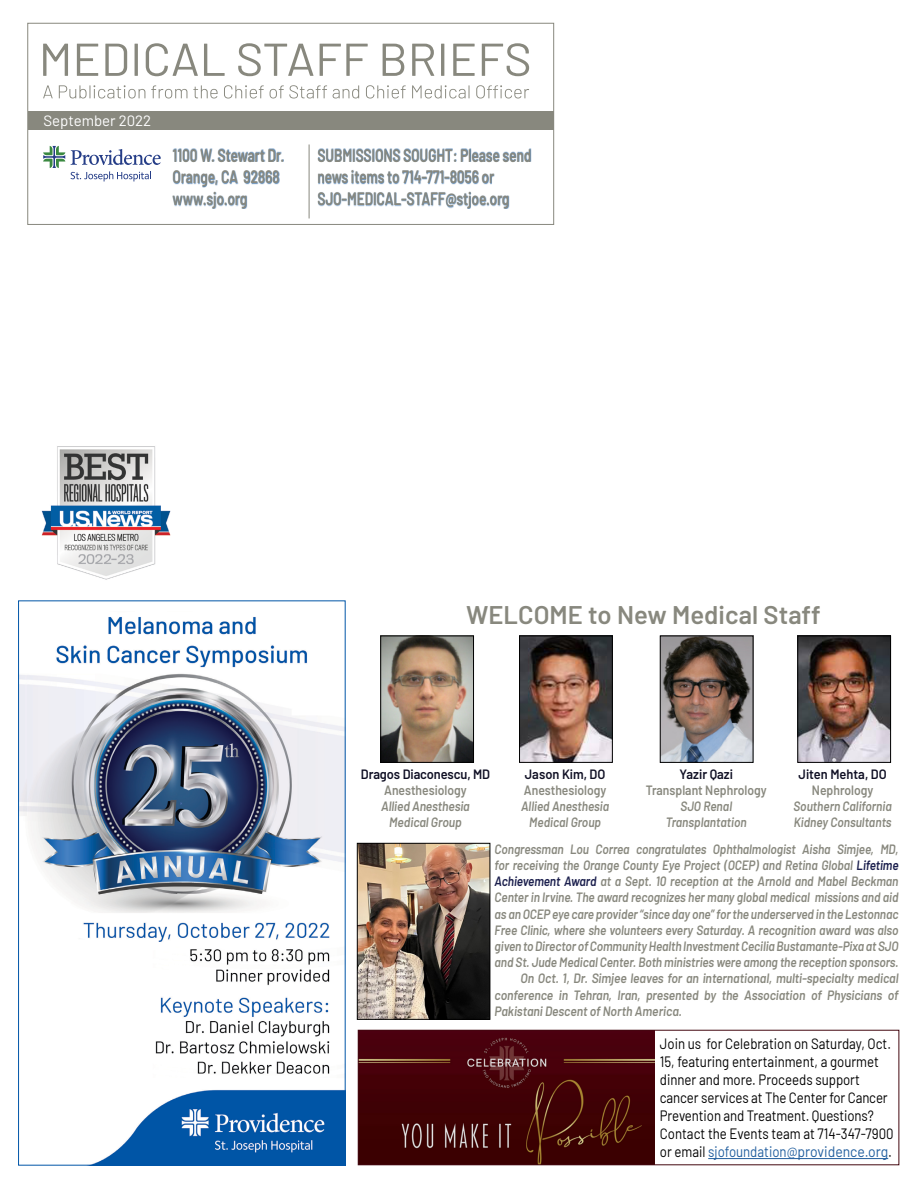
<style>
.page{position:relative;width:918px;height:1188px;background:#fff}
.page>*{position:absolute;margin:0;border:0;box-sizing:border-box;transform-origin:0 0}
.t1{font:600 25.5px "Barlow";letter-spacing:.005em;color:#88887e}
.t2{font:600 18px/21.6px "Barlow";color:#88887e;scale:.75 1}
.t3{font:15px/18px "Barlow";color:#000;scale:.88 1}
.t4{font:15px "Barlow";color:#fff}
.t5{font:italic 600 13.5px/16.2px "Barlow";letter-spacing:-.005em;color:#88887e;text-align:center;scale:.88 1}
.t6{font:italic 600 13.5px/16.2px "Barlow";letter-spacing:-.005em;color:#88887e;text-align:center;scale:.9 1}
.s1{font-style:normal;color:#101025}
.s2{font-style:normal}
.s3{color:#1b1f4d}
.s4{color:#215e9e}
</style>
<div class="page">
<div style="left:28px;top:111px;width:526px;height:19px;background:#88887e"></div>
<hr style="left:309px;top:144px;width:1px;height:74px;background:#88887e">
<svg style="left:43px;top:43px;width:486px;height:33px"></svg>
<svg style="left:71px;top:149px;width:90px;height:16px"></svg>
<svg style="left:43px;top:146px;width:22px;height:22px"></svg>
<svg style="left:71px;top:171px;width:80px;height:10px"></svg>
<svg style="left:43px;top:85px;width:486px;height:14px"></svg>
<div style="left:28px;top:23px;width:526px;height:202px;border:1px solid #88887e"></div>
<div style="left:318px;top:148px;width:214px;height:61px;background:#215e9e;opacity:.75"></div>
<div style="left:172px;top:148px;width:112px;height:61px;background:#215e9e;opacity:.75"></div>
<img style="left:382px;top:638px;width:90px;height:123px">
<div style="left:380px;top:636px;width:94px;height:127px;border:1px solid #000"></div>
<img style="left:521px;top:638px;width:90px;height:123px">
<div style="left:519px;top:636px;width:94px;height:127px;border:1px solid #000"></div>
<img style="left:799px;top:638px;width:90px;height:123px">
<div style="left:797px;top:636px;width:94px;height:127px;border:1px solid #000"></div>
<img style="left:662px;top:638px;width:89px;height:123px">
<div style="left:660px;top:636px;width:93px;height:127px;border:1px solid #000"></div>
<img style="left:360px;top:1032px;width:294px;height:131px">
<div style="left:358px;top:1030px;width:541px;height:135px;border:1px solid #440810"></div>
<hr style="left:708px;top:1158px;width:180px;height:1px;background:#215e9e">
<img style="left:20px;top:617px;width:324px;height:547px">
<img style="left:41px;top:446px;width:130px;height:134px">
<img style="left:359px;top:845px;width:129px;height:173px">
<div style="left:357px;top:843px;width:133px;height:177px;border:1px solid #000"></div>
<p class="t4" style="left:43px;top:110px;width:109px">September 2022</p>
<p class="t2" style="left:173px;top:143px;width:150px">1100 W. Stewart Dr.</p>
<p class="t2" style="left:173px;top:165px;width:144px">Orange, CA 92868</p>
<p class="t2" style="left:173px;top:186px;width:101px">www.sjo.org</p>
<p class="t2" style="left:318px;top:143px;width:286px">SUBMISSIONS SOUGHT: Please send</p>
<p class="t2" style="left:318px;top:165px;width:257px">news items to 714-771-8056 or<br>SJO-MEDICAL-STAFF@stjoe.org</p>
<p class="t1" style="left:466px;top:596px;width:356px">WELCOME to New Medical Staff</p>
<p class="t6" style="left:361px;top:765px;width:145px"><span class="s1">Dragos Diaconescu, MD<br></span><span class="s2">Anesthesiology<br></span>Allied Anesthesia<br>Medical Group</p>
<p class="t5" style="left:521px;top:765px;width:102px"><span class="s1">Jason Kim, DO<br></span><span class="s2">Anesthesiology<br></span>Allied Anesthesia<br>Medical Group</p>
<p class="t5" style="left:793px;top:765px;width:113px"><span class="s1">Jiten Mehta, DO<br></span><span class="s2">Nephrology<br></span>Southern California<br>Kidney Consultants</p>
<p class="t5" style="left:646px;top:765px;width:139px"><span class="s1">Yazir Qazi<br></span><span class="s2">Transplant Nephrology<br></span>SJO Renal<br>Transplantation</p>
<p class="t5" style="left:495px;top:840px;width:461px">Congressman Lou Correa congratulates Ophthalmologist Aisha Simjee, MD,</p>
<p class="t5" style="left:495px;top:856px;width:461px">for receiving the Orange County Eye Project (OCEP) and Retina Global <span class="s3">Lifetime</span></p>
<p class="t5" style="left:495px;top:872px;width:460px"><span class="s3">Achievement Award</span> at a Sept. 10 reception at the Arnold and Mabel Beckman</p>
<p class="t5" style="left:495px;top:888px;width:460px">Center in Irvine. The award recognizes her many global medical missions and aid</p>
<p class="t5" style="left:495px;top:905px;width:460px">as an OCEP eye care provider “since day one” for the underserved in the Lestonnac</p>
<p class="t5" style="left:495px;top:921px;width:461px">Free Clinic, where she volunteers every Saturday. A recognition award was also</p>
<p class="t5" style="left:495px;top:937px;width:461px">given to Director of Community Health Investment Cecilia Bustamante-Pixa at SJO</p>
<p class="t5" style="left:495px;top:953px;width:461px">and St. Jude Medical Center. Both ministries were among the reception sponsors.</p>
<p class="t6" style="left:520px;top:969px;width:422px">On Oct. 1, Dr. Simjee leaves for an international, multi-specialty medical</p>
<p class="t6" style="left:495px;top:986px;width:450px">conference in Tehran, Iran, presented by the Association of Physicians of</p>
<p class="t6" style="left:495px;top:1002px;width:210px">Pakistani Descent of North America.</p>
<p class="t3" style="left:660px;top:1034px;width:267px">Join us for Celebration on Saturday, Oct.<br>15, featuring entertainment, a gourmet dinner and more. Proceeds support cancer services at The Center for Cancer Prevention and Treatment. Questions?<br>Contact the Events team at 714-347-7900 or email <span class="s4">sjofoundation@providence.org</span>.</p>
</div>
